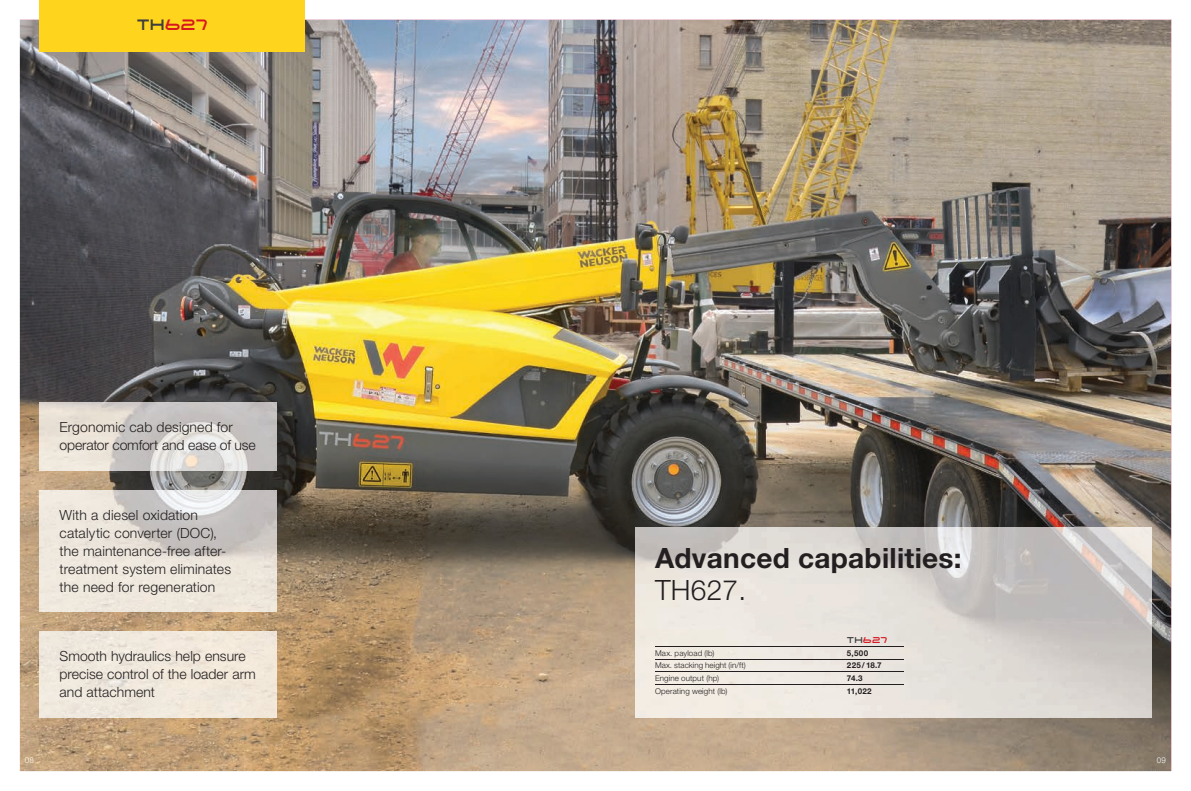
<style>
.page{position:relative;width:1191px;height:791px;background:#fff}
.page>*{position:absolute;margin:0;border:0;box-sizing:border-box;transform-origin:0 0}
.t1{font:700 28px "Helvetica Neue LTW1 G";letter-spacing:.01em;color:#231f20}
.t2{font:300 28px "Helvetica Neue LTW1 G";letter-spacing:.01em;color:#231f20}
.t3{font:16px "Wacker Neuson";color:#d7171f}
.t4{font:300 14px/18px "Helvetica Neue LTW1 G";letter-spacing:.005em;color:#231f20}
.t5{font:9px "Wacker Neuson";letter-spacing:.015em;color:#d7171f}
.t6{font:300 8px "Helvetica Neue LTW1 G";letter-spacing:.01em;color:#231f20}
.t7{font:700 8px "Helvetica Neue LTW1 G";letter-spacing:.035em;color:#231f20}
.t8{font:300 8px "Helvetica Neue LTW1 G";color:#fff}
.s1{color:#3e3e3f}
</style>
<div class="page">
<img style="left:20px;top:20px;width:1151px;height:751px">
<img style="left:635px;top:527px;width:516px;height:190px">
<div style="left:40px;top:0;width:265px;height:51px;background:#fed41d"></div>
<hr style="left:655px;top:646px;width:192px;height:1px;background:#231f20">
<hr style="left:847px;top:646px;width:56px;height:1px;background:#231f20">
<hr style="left:655px;top:659px;width:192px;height:1px;background:#231f20">
<hr style="left:847px;top:659px;width:56px;height:1px;background:#231f20">
<hr style="left:655px;top:672px;width:192px;height:1px;background:#231f20">
<hr style="left:847px;top:672px;width:56px;height:1px;background:#231f20">
<hr style="left:655px;top:684px;width:192px;height:1px;background:#231f20">
<hr style="left:847px;top:684px;width:56px;height:1px;background:#231f20">
<div style="left:40px;top:631px;width:236px;height:86px;background:#f0e8dc"></div>
<img style="left:40px;top:402px;width:236px;height:68px">
<img style="left:40px;top:490px;width:236px;height:122px">
<p class="t3" style="left:137px;top:18px;width:72px"><span class="s1">TH</span>627</p>
<p class="t4" style="left:60px;top:418px;width:198px">Ergonomic cab designed for operator comfort and ease of use</p>
<p class="t4" style="left:60px;top:506px;width:173px">With a diesel oxidation<br>cata lytic converter (DOC), the maintenance-free after&shy;treat ment system eliminates the need for regeneration</p>
<p class="t4" style="left:60px;top:647px;width:198px">Smooth hydraulics help ensure precise control of the loader arm and attachment</p>
<h1 class="t1" style="left:655px;top:540px;width:308px">Advanced capabilities:</h1>
<h1 class="t2" style="left:655px;top:572px;width:93px">TH627.</h1>
<p class="t5" style="left:847px;top:636px;width:42px"><span class="s1">TH</span>627</p>
<p class="t6" style="left:655px;top:648px;width:61px">Max. payload (lb)</p>
<p class="t7" style="left:847px;top:648px;width:23px">5,500</p>
<p class="t6" style="left:655px;top:661px;width:92px">Max. stacking height (in/ft)</p>
<p class="t7" style="left:847px;top:661px;width:36px">225 / 18.7</p>
<p class="t6" style="left:655px;top:673px;width:66px">Engine output (hp)</p>
<p class="t7" style="left:847px;top:673px;width:17px">74.3</p>
<p class="t6" style="left:655px;top:686px;width:74px">Operating weight (lb)</p>
<p class="t7" style="left:847px;top:686px;width:26px">11,022</p>
<p class="t8" style="left:25px;top:755px;width:11px">08</p>
<p class="t8" style="left:1157px;top:755px;width:10px">09</p>
</div>
